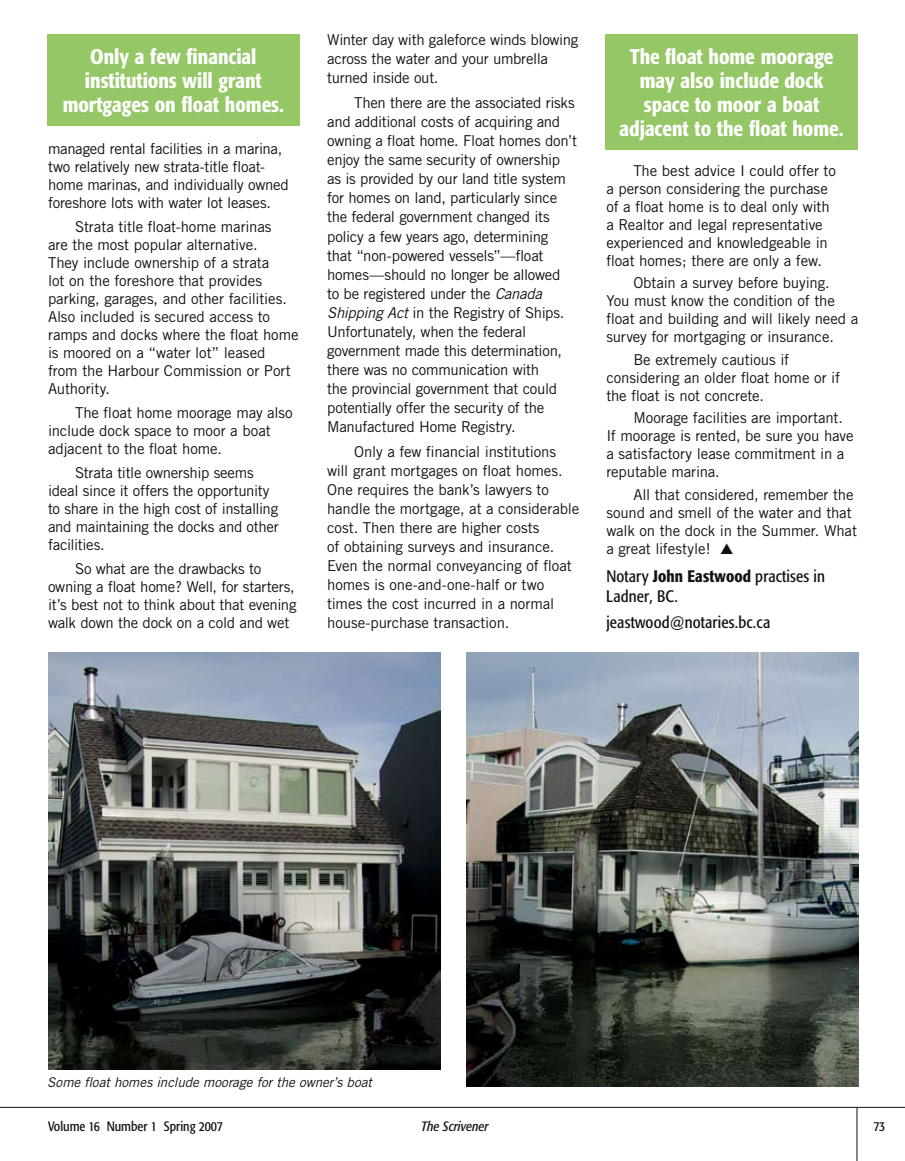
<style>
.page{position:relative;width:905px;height:1161px;background:#fff}
.page>*{position:absolute;margin:0;border:0;box-sizing:border-box;transform-origin:0 0}
.t1{font:500 condensed 21px/24px "Formata";color:#fff;text-align:center}
.t2{font:condensed 16.5px/19.5px "Formata";letter-spacing:.01em;color:#121212}
.t3{font:15px/18px "Trade Gothic";letter-spacing:-.015em;color:#121212}
.t4{font:italic 13.5px "Trade Gothic";color:#121212}
.t5{font:condensed 13.5px "Formata";color:#121212}
.t6{font:italic condensed 13.5px "Formata";color:#121212}
.s1{font-style:italic}
.s2{font-weight:500}
</style>
<div class="page">
<div style="left:605px;top:34px;width:252px;height:115px;background:#95c766"></div>
<img style="left:48px;top:653px;width:392px;height:416px">
<img style="left:466px;top:653px;width:392px;height:434px">
<div style="left:47px;top:34px;width:252px;height:91px;background:#95c766"></div>
<hr style="left:856px;top:1107px;width:1px;height:54px;background:#121212">
<hr style="left:0;top:1107px;width:904px;height:1px;background:#121212">
<h1 class="t1" style="left:63px;top:44px;width:223px">Only a few financial institutions will grant mortgages on float homes.</h1>
<p class="t3" style="left:48px;top:139px;width:242px">managed rental facilities in a marina, two relatively new strata-title float&shy;home marinas, and individually owned foreshore lots with water lot leases.</p>
<p class="t3" style="left:48px;top:217px;width:252px;text-indent:27px">Strata title float-home marinas<br>are the most popular alternative.<br>They include ownership of a strata<br>lot on the foreshore that provides parking, garages, and other facilities.<br>Also included is secured access to ramps and docks where the float home is moored on a “water lot” leased from the Harbour Commission or Port<br>Authority.</p>
<p class="t3" style="left:48px;top:403px;width:246px;text-indent:27px">The float home moorage may also include dock space to moor a boat adjacent to the float home.</p>
<p class="t3" style="left:48px;top:463px;width:232px;text-indent:27px">Strata title ownership seems ideal since it offers the opportunity to share in the high cost of installing and maintaining the docks and other facilities.</p>
<p class="t3" style="left:48px;top:559px;width:250px;text-align:center">So what are the drawbacks to<br>owning a float home? Well, for starters, it’s best not to think about that evening walk down the dock on a cold and wet</p>
<p class="t3" style="left:327px;top:30px;width:253px;line-height:19px">Winter day with galeforce winds blowing across the water and your umbrella turned inside out.</p>
<p class="t3" style="left:327px;top:93px;width:251px;line-height:19px;text-indent:27px">Then there are the associated risks and additional costs of acquiring and owning a float home. Float homes don’t enjoy the same security of ownership as is provided by our land title system for homes on land, particularly since the federal government changed its policy a few years ago, determining<br>that “non-powered vessels”—float homes—should no longer be allowed<br>to be registered under the <span class="s1">Canada Shipping Act</span> in the Registry of Ships.<br>Unfortunately, when the federal government made this determination, there was no communication with<br>the provincial government that could potentially offer the security of the Manufactured Home Registry.</p>
<p class="t3" style="left:327px;top:442px;width:253px;line-height:19px;text-indent:27px">Only a few financial institutions will grant mortgages on float homes.<br>One requires the bank’s lawyers to handle the mortgage, at a considerable cost. Then there are higher costs<br>of obtaining surveys and insurance.<br>Even the normal conveyancing of float homes is one-and-one-half or two times the cost incurred in a normal house-purchase transaction.</p>
<h1 class="t1" style="left:619px;top:44px;width:225px">The float home moorage may also include dock space to moor a boat adjacent to the float home.</h1>
<p class="t3" style="left:606px;top:161px;width:231px;text-indent:27px">The best advice I could offer to a person considering the purchase of a float home is to deal only with a Realtor and legal representative experienced and knowledgeable in float homes; there are only a few.</p>
<p class="t3" style="left:606px;top:273px;width:253px;text-indent:27px">Obtain a survey before buying.<br>You must know the condition of the float and building and will likely need a survey for mortgaging or insurance.</p>
<p class="t3" style="left:606px;top:350px;width:235px;text-indent:27px">Be extremely cautious if considering an older float home or if the float is not concrete.</p>
<p class="t3" style="left:606px;top:408px;width:249px;text-indent:27px">Moorage facilities are important.<br>If moorage is rented, be sure you have a satisfactory lease commitment in a reputable marina.</p>
<p class="t3" style="left:606px;top:485px;width:252px;text-indent:27px">All that considered, remember the sound and smell of the water and that walk on the dock in the Summer. What a great lifestyle! ▲</p>
<p class="t2" style="left:606px;top:567px;width:220px">Notary <span class="s2">John Eastwood</span> practises in<br>Ladner, BC.</p>
<p class="t2" style="left:606px;top:612px;width:165px">jeastwood@notaries.bc.ca</p>
<p class="t4" style="left:47px;top:1074px;width:326px">Some float homes include moorage for the owner’s boat</p>
<p class="t5" style="left:48px;top:1118px;width:176px">Volume 16 Number 1 Spring 2007</p>
<p class="t6" style="left:421px;top:1118px;width:69px">The Scrivener</p>
<p class="t5" style="left:873px;top:1118px;width:14px">73</p>
</div>
